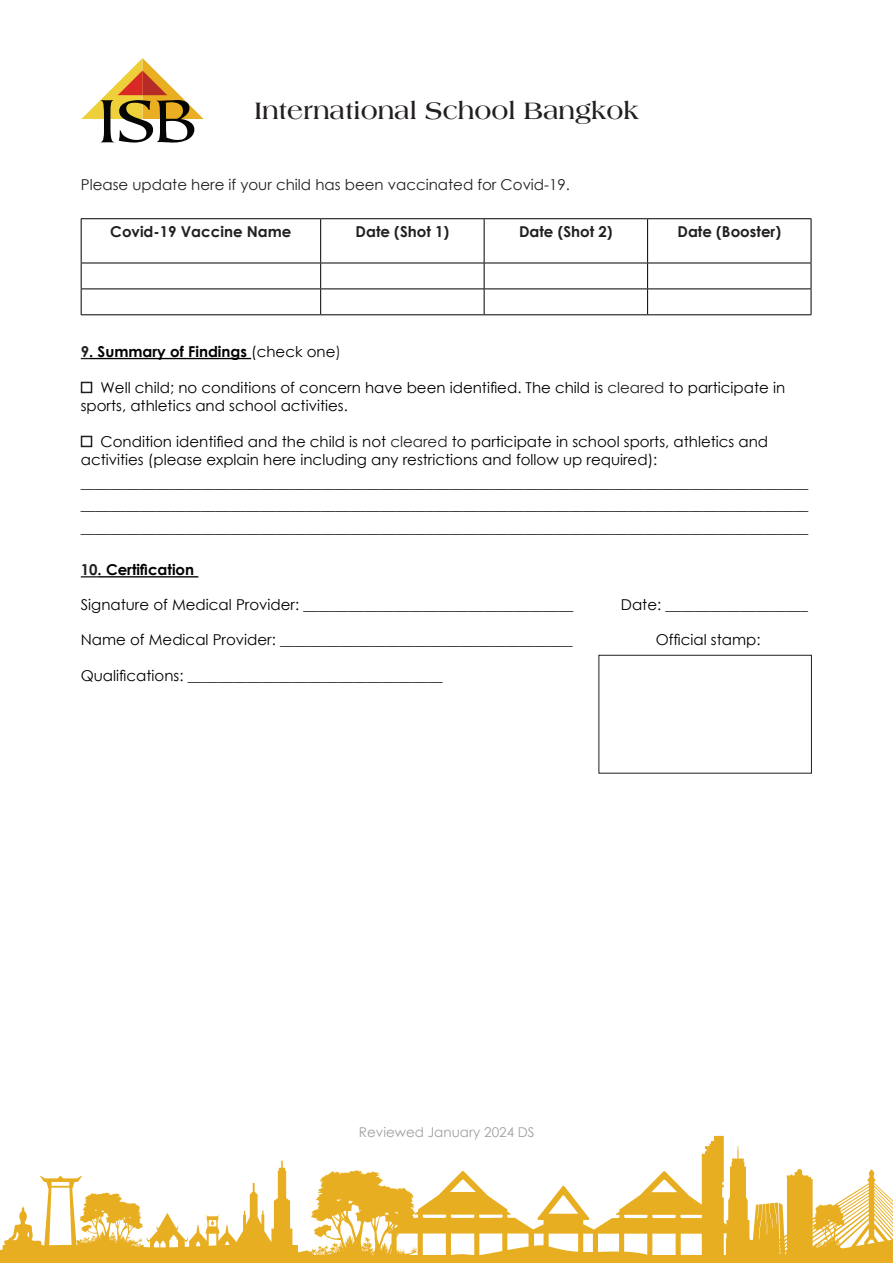
<style>
.page{position:relative;width:893px;height:1263px;background:#fff}
.page>*{position:absolute;margin:0;border:0;box-sizing:border-box;transform-origin:0 0}
.t1{font:700 25.5px "Americana Std";color:#231f20}
.t2{font:15px/18px "Century Gothic";color:#000}
.t3{font:15px "Century Gothic";color:#231f20}
.t4{font:700 15px "Century Gothic";color:#231f20}
.t5{font:700 15px "Century Gothic";color:#000}
.t6{font:13.5px "Century Gothic";color:#a0a0a0}
.s1{color:#231f20}
.s2{font-weight:400}
.s3{font-weight:400;color:#231f20}
</style>
<div class="page">
<svg style="left:0;top:1161px;width:893px;height:95px"></svg>
<svg style="left:702px;top:1136px;width:157px;height:120px"></svg>
<div style="left:0;top:1256px;width:893px;height:7px;background:#e8ae21"></div>
<svg style="left:81px;top:58px;width:123px;height:85px"></svg>
<hr style="left:89px;top:358px;width:162px;height:1px;background:#000">
<svg style="left:81px;top:576px;width:17px;height:1px"></svg>
<hr style="left:98px;top:576px;width:100px;height:1px;background:#000">
<hr style="left:81px;top:218px;width:240px;height:1px;background:#000">
<hr style="left:81px;top:219px;width:1px;height:44px;background:#000">
<hr style="left:321px;top:218px;width:163px;height:1px;background:#000">
<hr style="left:320px;top:219px;width:1px;height:44px;background:#000">
<hr style="left:484px;top:218px;width:164px;height:1px;background:#000">
<hr style="left:484px;top:219px;width:1px;height:44px;background:#000">
<hr style="left:648px;top:218px;width:163px;height:1px;background:#000">
<hr style="left:647px;top:219px;width:1px;height:44px;background:#000">
<hr style="left:811px;top:219px;width:1px;height:44px;background:#000">
<hr style="left:81px;top:263px;width:240px;height:1px;background:#000">
<hr style="left:321px;top:263px;width:163px;height:1px;background:#000">
<hr style="left:484px;top:263px;width:164px;height:1px;background:#000">
<hr style="left:648px;top:263px;width:163px;height:1px;background:#000">
<hr style="left:81px;top:288px;width:240px;height:1px;background:#000">
<svg style="left:81px;top:263px;width:1px;height:51px"></svg>
<hr style="left:321px;top:288px;width:163px;height:1px;background:#000">
<svg style="left:320px;top:263px;width:1px;height:51px"></svg>
<hr style="left:484px;top:288px;width:164px;height:1px;background:#000">
<svg style="left:484px;top:263px;width:1px;height:51px"></svg>
<hr style="left:648px;top:288px;width:163px;height:1px;background:#000">
<svg style="left:647px;top:263px;width:1px;height:51px"></svg>
<svg style="left:811px;top:263px;width:1px;height:51px"></svg>
<hr style="left:81px;top:314px;width:240px;height:1px;background:#000">
<hr style="left:321px;top:314px;width:163px;height:1px;background:#000">
<hr style="left:484px;top:314px;width:164px;height:1px;background:#000">
<hr style="left:648px;top:314px;width:163px;height:1px;background:#000">
<div style="left:81px;top:382px;width:11px;height:11px;border:2px solid #231f20"></div>
<div style="left:81px;top:436px;width:11px;height:11px;border:2px solid #231f20"></div>
<div style="left:598px;top:655px;width:214px;height:118px;border:1px solid #231f20"></div>
<h1 class="t1" style="left:254px;top:97px;width:385px">International School Bangkok</h1>
<p class="t3" style="left:81px;top:174px;width:491px">Please update here if your child has been vaccinated for Covid-19.</p>
<p class="t4" style="left:110px;top:221px;width:183px">Covid-19 Vaccine Name</p>
<p class="t4" style="left:356px;top:221px;width:95px">Date (Shot 1)</p>
<p class="t4" style="left:519px;top:221px;width:95px">Date (Shot 2)</p>
<p class="t4" style="left:678px;top:221px;width:105px">Date (Booster)</p>
<p class="t5" style="left:81px;top:340px;width:262px"><span class="s1">9</span>. Summary of Findings <span class="s2">(check one</span><span class="s3">)</span></p>
<p class="t2" style="left:81px;top:378px;width:706px;text-indent:20px">Well child; no conditions of concern have been identified. The child is <span class="s1">cleared</span> to participate in sports, athletics and school activities.</p>
<p class="t2" style="left:81px;top:432px;width:689px;text-indent:20px">Condition identified and the child is not <span class="s1">cleared</span> to participate in school sports, athletics and activities (please explain here including any restrictions and follow up required):</p>
<p class="t2" style="left:81px;top:471px;width:729px;line-height:22.5px;text-align:justify">_________________________________________________________________________________________________ _________________________________________________________________________________________________ _________________________________________________________________________________________________</p>
<p class="t5" style="left:81px;top:559px;width:115px"><span class="s1">10</span>. Certification</p>
<p class="t2" style="left:81px;top:595px;width:494px">Signature of Medical Provider: ____________________________________</p>
<p class="t2" style="left:621px;top:595px;width:189px">Date: ___________________</p>
<p class="t2" style="left:81px;top:630px;width:493px">Name of Medical Provider: _______________________________________</p>
<p class="t2" style="left:656px;top:630px;width:106px">Official stamp:</p>
<p class="t2" style="left:81px;top:666px;width:363px">Qualifications: __________________________________</p>
<p class="t6" style="left:359px;top:1123px;width:177px">Reviewed January 2024 DS</p>
</div>
